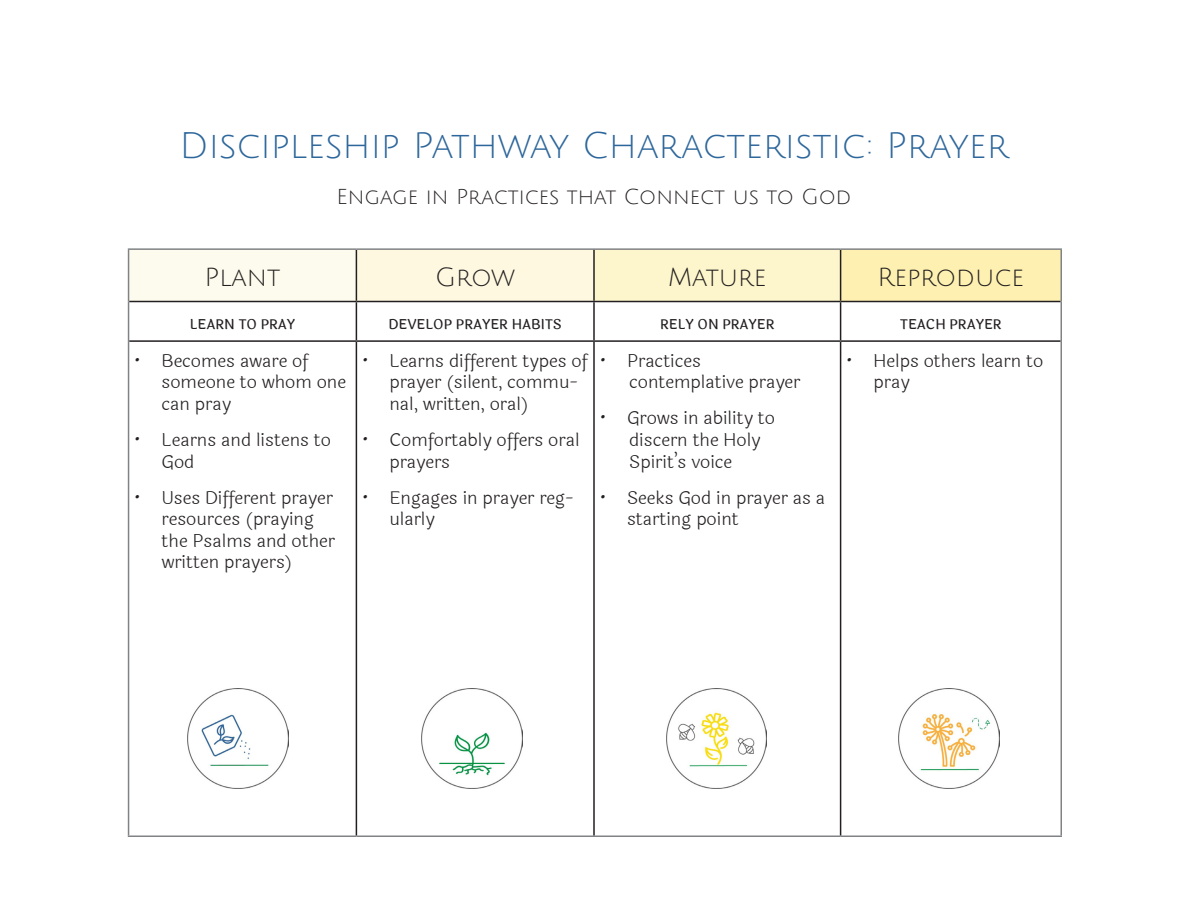
<style>
.page{position:relative;width:1188px;height:918px;background:#fff}
.page>*{position:absolute;margin:0;border:0;box-sizing:border-box;transform-origin:0 0}
.t1{font:36px "Julius Sans One";color:#2e679b}
.t2{font:25.5px "Julius Sans One";color:#231f20}
.t3{font:21px "Julius Sans One";color:#231f20}
.t4{font:300 18px/21.6px "Laila";color:#231f20}
.t5{font:500 13.5px "Laila";color:#231f20}
</style>
<div class="page">
<div style="left:129px;top:249px;width:227px;height:53px;background:#fdfbed"></div>
<div style="left:356px;top:249px;width:238px;height:53px;background:#fdf8df"></div>
<div style="left:594px;top:249px;width:247px;height:53px;background:#fdf5cb"></div>
<div style="left:841px;top:249px;width:220px;height:53px;background:#fdf0b0"></div>
<hr style="left:128px;top:248px;width:228px;height:2px;background:#808285">
<hr style="left:128px;top:250px;width:1px;height:52px;background:#808285">
<hr style="left:356px;top:248px;width:238px;height:2px;background:#808285">
<hr style="left:594px;top:248px;width:247px;height:2px;background:#808285">
<hr style="left:841px;top:248px;width:221px;height:2px;background:#808285">
<hr style="left:1060px;top:250px;width:2px;height:52px;background:#808285">
<hr style="left:128px;top:301px;width:1px;height:40px;background:#808285">
<hr style="left:1060px;top:301px;width:2px;height:40px;background:#808285">
<hr style="left:128px;top:341px;width:1px;height:495px;background:#808285">
<hr style="left:1060px;top:341px;width:2px;height:495px;background:#808285">
<hr style="left:128px;top:836px;width:228px;height:1px;background:#808285">
<hr style="left:356px;top:836px;width:238px;height:1px;background:#808285">
<hr style="left:594px;top:836px;width:247px;height:1px;background:#808285">
<hr style="left:841px;top:836px;width:221px;height:1px;background:#808285">
<hr style="left:356px;top:250px;width:1px;height:51px;background:#231f20">
<hr style="left:593px;top:250px;width:2px;height:51px;background:#231f20">
<hr style="left:840px;top:250px;width:1px;height:51px;background:#231f20">
<hr style="left:129px;top:301px;width:227px;height:1px;background:#231f20">
<hr style="left:356px;top:301px;width:238px;height:1px;background:#231f20">
<hr style="left:356px;top:302px;width:1px;height:38px;background:#231f20">
<hr style="left:594px;top:301px;width:247px;height:1px;background:#231f20">
<hr style="left:593px;top:302px;width:2px;height:38px;background:#231f20">
<hr style="left:841px;top:301px;width:220px;height:1px;background:#231f20">
<hr style="left:840px;top:302px;width:1px;height:38px;background:#231f20">
<hr style="left:129px;top:340px;width:227px;height:2px;background:#231f20">
<hr style="left:356px;top:340px;width:238px;height:2px;background:#231f20">
<hr style="left:356px;top:342px;width:1px;height:494px;background:#231f20">
<hr style="left:594px;top:340px;width:247px;height:2px;background:#231f20">
<hr style="left:593px;top:342px;width:2px;height:494px;background:#231f20">
<hr style="left:841px;top:340px;width:220px;height:2px;background:#231f20">
<hr style="left:840px;top:342px;width:1px;height:494px;background:#231f20">
<img style="left:187px;top:688px;width:101px;height:101px">
<img style="left:421px;top:688px;width:101px;height:101px">
<img style="left:666px;top:688px;width:101px;height:101px">
<img style="left:898px;top:688px;width:101px;height:101px">
<p class="t1" style="left:179px;top:127px;width:831px">Discipleship Pathway Characteristic: Prayer</p>
<p class="t3" style="left:337px;top:185px;width:516px">Engage in Practices that Connect us to God</p>
<p class="t2" style="left:205px;top:264px;width:77px">Plant</p>
<p class="t2" style="left:435px;top:264px;width:81px">Grow</p>
<p class="t2" style="left:668px;top:264px;width:100px">Mature</p>
<p class="t2" style="left:878px;top:264px;width:148px">Reproduce</p>
<p class="t5" style="left:190px;top:315px;width:107px">LEARN TO PRAY</p>
<p class="t5" style="left:389px;top:315px;width:175px">DEVELOP PRAYER HABITS</p>
<p class="t5" style="left:660px;top:315px;width:116px">RELY ON PRAYER</p>
<p class="t5" style="left:900px;top:315px;width:103px">TEACH PRAYER</p>
<p class="t4" style="left:162px;top:350px;width:186px;text-indent:-27px">• Becomes aware of someone to whom one can pray</p>
<p class="t4" style="left:162px;top:430px;width:171px;text-indent:-27px">• Learns and listens to<br>God</p>
<p class="t4" style="left:162px;top:487px;width:175px;text-indent:-27px">• Uses Different prayer resources (praying the Psalms and other written prayers)</p>
<p class="t4" style="left:389px;top:350px;width:200px;text-indent:-27px">• Learns different types of prayer (silent, commu&shy;nal, written, oral)</p>
<p class="t4" style="left:389px;top:430px;width:192px;text-indent:-27px">• Comfortably offers oral prayers</p>
<p class="t4" style="left:389px;top:487px;width:186px;text-indent:-27px">• Engages in prayer reg&shy;ularly</p>
<p class="t4" style="left:874px;top:350px;width:171px;text-indent:-27px">• Helps others learn to pray</p>
<p class="t4" style="left:600px;top:350px;width:103px">• Practices</p>
<p class="t4" style="left:629px;top:372px;width:173px">contemplative prayer</p>
<p class="t4" style="left:600px;top:408px;width:176px">• Grows in ability to</p>
<p class="t4" style="left:629px;top:430px;width:133px">discern the Holy</p>
<p class="t4" style="left:629px;top:451px;width:105px">Spirit’s voice</p>
<p class="t4" style="left:627px;top:487px;width:200px;text-indent:-27px">• Seeks God in prayer as a starting point</p>
</div>
